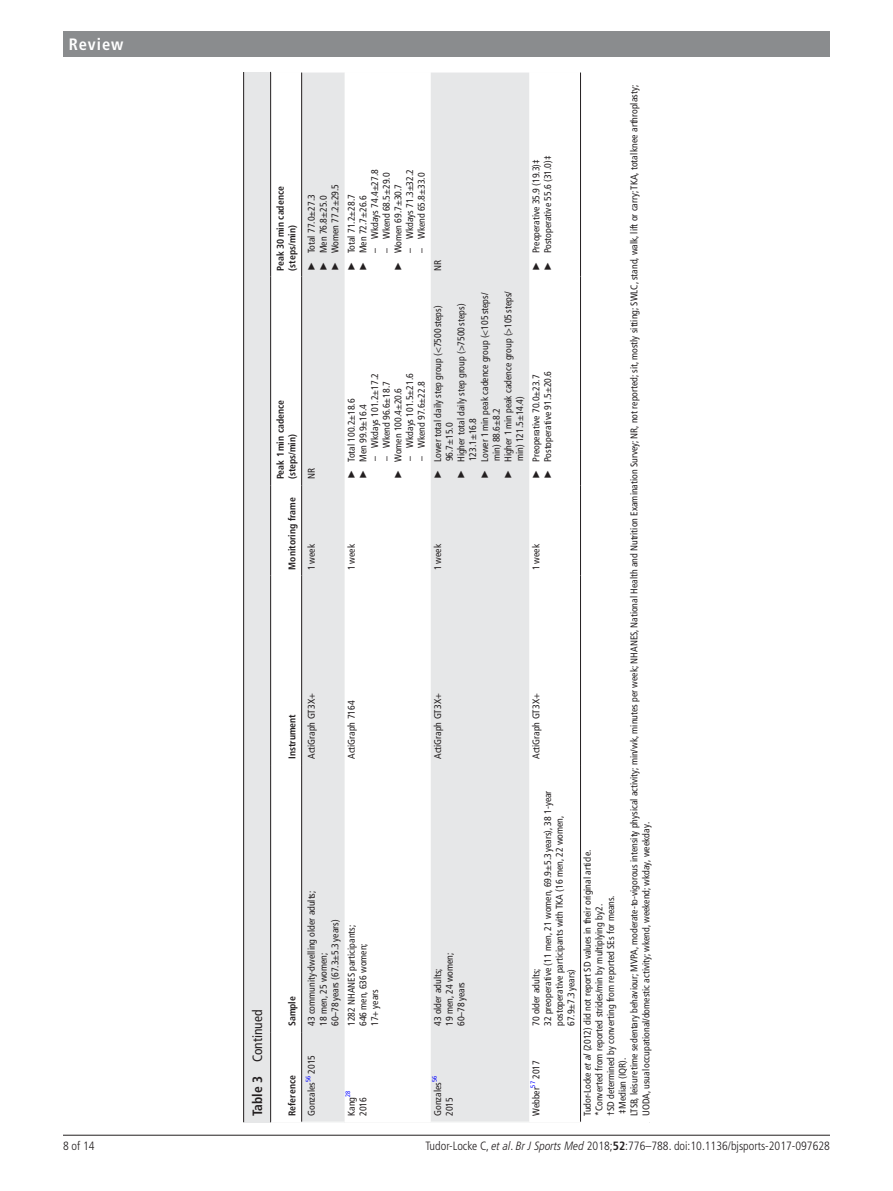
<style>
.page{position:relative;width:893px;height:1191px;background:#fff}
.page>*{position:absolute;margin:0;border:0;box-sizing:border-box;transform-origin:0 0}
.t1{font:700 condensed 16.5px "Frutiger LT Pro";letter-spacing:.055em;color:#fff}
.t2{font:condensed 13.5px "Frutiger LT Pro";color:#231f20}
.t3{font:300 condensed 12px "Frutiger LT Pro";color:#231f20}
.t4{font:condensed 9.75px/11.7px "Frutiger LT Pro";color:#231f20}
.t5{font:700 condensed 9.75px/11.7px "Frutiger LT Pro";color:#231f20}
.t6{font:condensed 6.45px "Frutiger LT Pro";color:#00f}
.s1{font-weight:700}
.s2{font-style:italic}
.s3{font-family:"Arial";font-stretch:normal}
</style>
<div class="page">
<hr style="left:63px;top:1134px;width:767px;height:1px;background:#231f20">
<div style="left:63px;top:31px;width:767px;height:25px;background:#8a8c8e"></div>
<div style="left:262px;top:72px;width:387px;height:1050px;background:#e6e7e8"></div>
<div style="left:272px;top:73px;width:308px;height:1048px;background:#fff"></div>
<svg style="left:302px;top:73px;width:227px;height:1048px"></svg>
<div style="left:580px;top:72px;width:69px;height:1050px;background:#fff"></div>
<hr style="left:270px;top:1032px;width:1px;height:90px;background:#231f20">
<hr style="left:301px;top:1032px;width:1px;height:90px;background:#231f20">
<hr style="left:270px;top:765px;width:1px;height:267px;background:#231f20">
<hr style="left:301px;top:765px;width:1px;height:267px;background:#231f20">
<hr style="left:270px;top:575px;width:1px;height:190px;background:#231f20">
<hr style="left:301px;top:575px;width:1px;height:190px;background:#231f20">
<hr style="left:270px;top:485px;width:1px;height:90px;background:#231f20">
<hr style="left:301px;top:485px;width:1px;height:90px;background:#231f20">
<hr style="left:270px;top:276px;width:1px;height:209px;background:#231f20">
<hr style="left:301px;top:276px;width:1px;height:209px;background:#231f20">
<hr style="left:270px;top:72px;width:1px;height:204px;background:#231f20">
<hr style="left:301px;top:72px;width:1px;height:204px;background:#231f20">
<hr style="left:580px;top:1032px;width:1px;height:90px;background:#231f20">
<hr style="left:580px;top:765px;width:1px;height:267px;background:#231f20">
<hr style="left:580px;top:575px;width:1px;height:190px;background:#231f20">
<hr style="left:580px;top:485px;width:1px;height:90px;background:#231f20">
<hr style="left:580px;top:276px;width:1px;height:209px;background:#231f20">
<hr style="left:580px;top:72px;width:1px;height:204px;background:#231f20">
<hr style="left:271px;top:1121px;width:31px;height:1px;background:#fff">
<hr style="left:302px;top:1121px;width:42px;height:1px;background:#fff">
<hr style="left:344px;top:1121px;width:87px;height:1px;background:#fff">
<hr style="left:431px;top:1121px;width:98px;height:1px;background:#fff">
<hr style="left:529px;top:1121px;width:51px;height:1px;background:#fff">
<hr style="left:580px;top:1121px;width:69px;height:1px;background:#fff">
<hr style="left:271px;top:72px;width:31px;height:1px;background:#fff">
<hr style="left:302px;top:72px;width:42px;height:1px;background:#fff">
<hr style="left:344px;top:72px;width:87px;height:1px;background:#fff">
<hr style="left:431px;top:72px;width:98px;height:1px;background:#fff">
<hr style="left:529px;top:72px;width:51px;height:1px;background:#fff">
<hr style="left:580px;top:72px;width:69px;height:1px;background:#fff">
<div style="left:244px;top:72px;width:18px;height:1050px;background:#e6e7e8"></div>
<hr style="left:243px;top:72px;width:1px;height:1050px;background:#231f20">
<h1 class="t1" style="left:69px;top:34px;width:56px">Review</h1>
<h2 class="t2" style="left:249px;top:1116px;width:108px;rotate:-90deg"><span class="s1">Table 3</span> Continued</h2>
<p class="t5" style="left:275px;top:270px;width:86px;rotate:-90deg">Peak 30min cadence (steps/min)</p>
<p class="t5" style="left:275px;top:479px;width:81px;rotate:-90deg">Peak 1min cadence (steps/min)</p>
<p class="t5" style="left:286px;top:569px;width:74px;rotate:-90deg">Monitoring frame</p>
<p class="t5" style="left:286px;top:759px;width:46px;rotate:-90deg">Instrument</p>
<p class="t5" style="left:286px;top:1026px;width:31px;rotate:-90deg">Sample</p>
<p class="t5" style="left:286px;top:1116px;width:42px;rotate:-90deg">Reference</p>
<p class="t4" style="left:582px;top:1116px;width:1032px;rotate:-90deg">Tudor-Locke <span class="s2">et al</span> (2012) did not report SD values in their original article.<br>*Converted from reported strides/min by multiplying by2.<br>†SD determined by converting from reported SEs for means.<br>‡Median (IQR).<br>LTSB, leisure time sedentary behaviour; MVPA, moderate-to-vigorous intensity physical activity; min/wk, minutes per week; NHANES, National Health and Nutrition Examination Survey; NR, not reported; sit, mostly sitting; SWLC, stand, walk, lift or carry; TKA, total knee arthroplasty; UODA, usual occupational/domestic activity; wkend, weekend; wkday, weekday.</p>
<p class="t4" style="left:530px;top:270px;width:116px;rotate:-90deg"><span class="s3">►</span> Preoperative 35.9 (19.3)‡ <span class="s3">►</span> Postoperative 55.6 (31.0)‡</p>
<p class="t4" style="left:369px;top:252px;width:85px;rotate:-90deg">– Wkdays 74.4±27.8</p>
<p class="t4" style="left:381px;top:270px;width:99px;text-indent:18px;rotate:-90deg">– Wkend 68.5±29.0 <span class="s3">►</span> Women 69.7±30.7</p>
<p class="t4" style="left:404px;top:252px;width:85px;rotate:-90deg">– Wkdays 71.3±32.2</p>
<p class="t4" style="left:416px;top:252px;width:81px;rotate:-90deg">– Wkend 65.8±33.0</p>
<p class="t4" style="left:306px;top:270px;width:88px;rotate:-90deg"><span class="s3">►</span> Total 77.0±27.3 <span class="s3">►</span> Men 76.8±25.0 <span class="s3">►</span> Women 77.2±29.5</p>
<p class="t4" style="left:345px;top:270px;width:78px;rotate:-90deg"><span class="s3">►</span> Total 71.2±28.7 <span class="s3">►</span> Men 72.7±26.6</p>
<p class="t4" style="left:432px;top:270px;width:13px;rotate:-90deg">NR</p>
<p class="t4" style="left:502px;top:479px;width:190px;rotate:-90deg"><span class="s3">►</span> Higher 1min peak cadence group (&gt;105 steps/</p>
<p class="t4" style="left:479px;top:479px;width:188px;rotate:-90deg"><span class="s3">►</span> Lower 1min peak cadence group (&lt;105 steps/</p>
<p class="t4" style="left:455px;top:479px;width:177px;rotate:-90deg"><span class="s3">►</span> Higher total daily step group (&gt;7500 steps)</p>
<p class="t4" style="left:432px;top:479px;width:175px;rotate:-90deg"><span class="s3">►</span> Lower total daily step group (&lt;7500 steps)</p>
<p class="t4" style="left:530px;top:479px;width:110px;rotate:-90deg"><span class="s3">►</span> Preoperative 70.0±23.7 <span class="s3">►</span> Postoperative 91.5±20.6</p>
<p class="t4" style="left:369px;top:461px;width:90px;rotate:-90deg">– Wkdays 101.2±17.2</p>
<p class="t4" style="left:381px;top:479px;width:99px;text-indent:18px;rotate:-90deg">– Wkend 96.6±18.7 <span class="s3">►</span> Women 100.4±20.6</p>
<p class="t4" style="left:404px;top:461px;width:90px;rotate:-90deg">– Wkdays 101.5±21.6</p>
<p class="t4" style="left:416px;top:461px;width:81px;rotate:-90deg">– Wkend 97.6±22.8</p>
<p class="t4" style="left:514px;top:461px;width:66px;rotate:-90deg">min) 121.5±14.4)</p>
<p class="t4" style="left:345px;top:479px;width:82px;rotate:-90deg"><span class="s3">►</span> Total 100.2±18.6 <span class="s3">►</span> Men 99.9±16.4</p>
<p class="t4" style="left:491px;top:461px;width:54px;rotate:-90deg">min) 88.6±8.2</p>
<p class="t4" style="left:467px;top:461px;width:45px;rotate:-90deg">123.1±16.8</p>
<p class="t4" style="left:444px;top:461px;width:40px;rotate:-90deg">96.7±15.0</p>
<p class="t4" style="left:306px;top:479px;width:13px;rotate:-90deg">NR</p>
<p class="t4" style="left:306px;top:569px;width:27px;rotate:-90deg">1week</p>
<p class="t4" style="left:530px;top:569px;width:27px;rotate:-90deg">1week</p>
<p class="t4" style="left:345px;top:569px;width:27px;rotate:-90deg">1week</p>
<p class="t4" style="left:432px;top:569px;width:27px;rotate:-90deg">1week</p>
<p class="t4" style="left:306px;top:759px;width:67px;rotate:-90deg">ActiGraph GT3X+</p>
<p class="t4" style="left:530px;top:759px;width:67px;rotate:-90deg">ActiGraph GT3X+</p>
<p class="t4" style="left:432px;top:759px;width:67px;rotate:-90deg">ActiGraph GT3X+</p>
<p class="t4" style="left:345px;top:759px;width:60px;rotate:-90deg">ActiGraph 7164</p>
<p class="t4" style="left:530px;top:1026px;width:237px;rotate:-90deg">70 older adults;<br>32 preoperative (11 men, 21 women, 69.9±5.3 years), 38 1-year postoperative participants with TKA (16 men, 22 women, 67.9±7.3 years)</p>
<p class="t4" style="left:306px;top:1026px;width:137px;rotate:-90deg">43 community-dwelling older adults;<br>18 men, 25 women;<br>60–78 years (67.3±5.3 years)</p>
<p class="t4" style="left:345px;top:1026px;width:103px;rotate:-90deg">1282 NHANES participants;<br>646 men, 636 women;<br>17+ years</p>
<p class="t4" style="left:432px;top:1026px;width:75px;rotate:-90deg">43 older adults;<br>19 men, 24 women;<br>60–78 years</p>
<p class="t4" style="left:306px;top:1073px;width:20px;rotate:-90deg">2015</p>
<p class="t4" style="left:530px;top:1116px;width:57px;rotate:-90deg">Webber<sup>57</sup> 2017</p>
<p class="t6" style="left:305px;top:1082px;width:8px;rotate:-90deg">56</p>
<p class="t4" style="left:432px;top:1116px;width:41px;rotate:-90deg">Gonzales<sup>56<br></sup>2015</p>
<p class="t4" style="left:306px;top:1116px;width:35px;rotate:-90deg">Gonzales</p>
<p class="t4" style="left:345px;top:1116px;width:27px;rotate:-90deg">Kang<sup>28<br></sup>2016</p>
<p class="t3" style="left:63px;top:1138px;width:33px">8 of 14</p>
<p class="t3" style="left:425px;top:1138px;width:406px">Tudor-Locke C, <span class="s2">et al</span>. <span class="s2">Br J Sports Med</span> 2018;<span class="s1">52</span>:776–788. doi:10.1136/bjsports-2017-097628</p>
</div>
